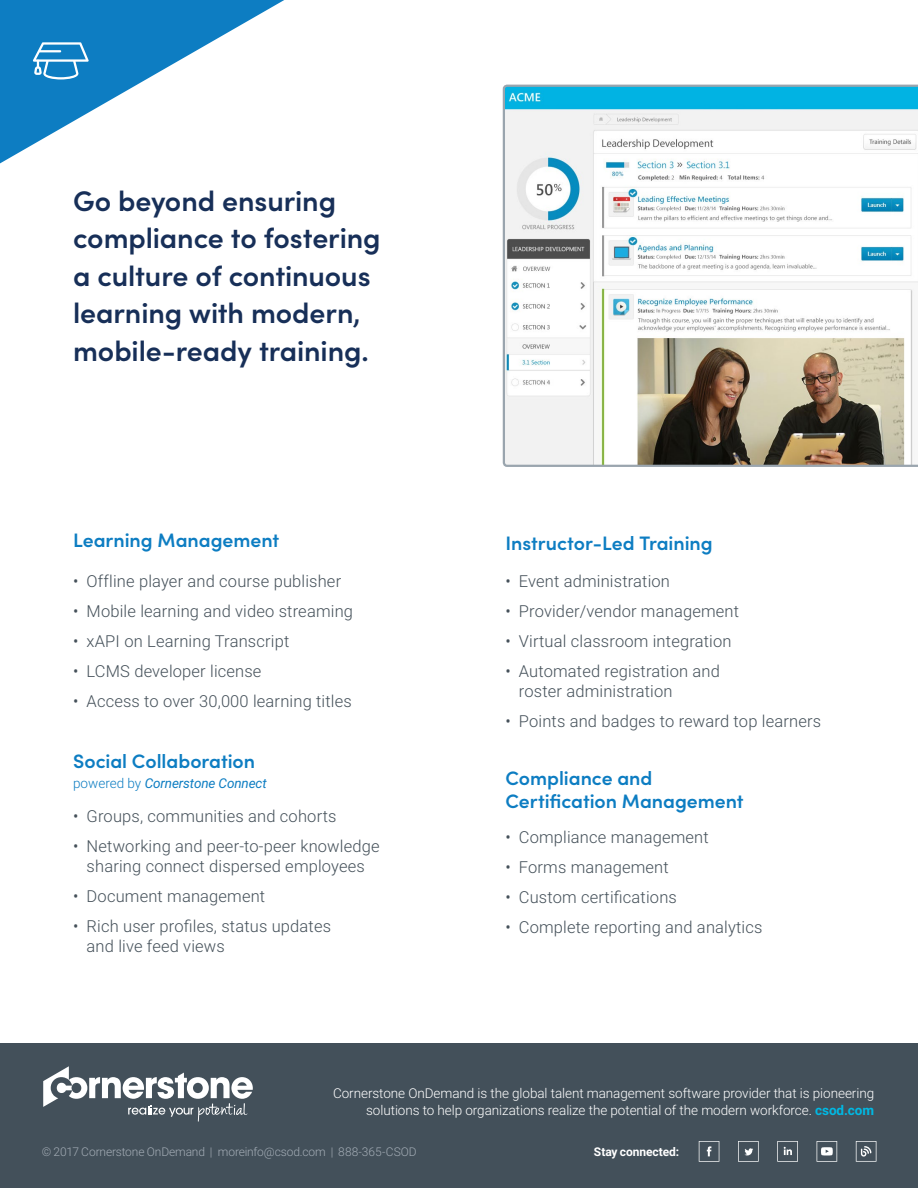
<style>
.page{position:relative;width:918px;height:1188px;background:#fff}
.page>*{position:absolute;margin:0;border:0;box-sizing:border-box;transform-origin:0 0}
.CALLOUT_BACK_TOP_LEF{font:600 28.5px/37.5px "Sofia Pro";letter-spacing:-.005em;color:#172f58}
.ICONS_SUBHEAD{font:600 19.5px/23.4px "Sofia Pro";color:#0d7dc2}
.t1{font:300 16.5px/19.8px "Roboto";letter-spacing:.01em;color:#445059}
.t2{font:300 13.5px/16.5px "Roboto";letter-spacing:-.005em;color:#fff;text-align:right}
.Body_copy{font:italic 13.5px "Roboto";letter-spacing:-.01em;color:#0d7dc2}
.FOOTER_COPYRIGHT{font:300 12px "Roboto";letter-spacing:-.01em;color:#a3acb5}
.STAY_CONNECTED{font:700 12px "Roboto";letter-spacing:-.005em;color:#fff}
.s1{font-weight:300;font-style:normal}
.s2{font-weight:700;color:#00b9e4}
</style>
<div class="page">
<svg style="left:0;top:0;width:284px;height:163px"></svg>
<svg style="left:33px;top:42px;width:56px;height:38px;background:#489dd1"></svg>
<svg style="left:503px;top:85px;width:415px;height:382px"></svg>
<div style="left:0;top:1043px;width:918px;height:145px;background:#43505a"></div>
<svg style="left:43px;top:1066px;width:210px;height:56px"></svg>
<svg style="left:777px;top:1141px;width:21px;height:21px"></svg>
<svg style="left:817px;top:1141px;width:20px;height:21px"></svg>
<svg style="left:699px;top:1141px;width:20px;height:21px"></svg>
<svg style="left:738px;top:1141px;width:21px;height:21px"></svg>
<svg style="left:856px;top:1141px;width:20px;height:21px"></svg>
<p class="CALLOUT_BACK_TOP_LEF" style="left:73px;top:180px;width:309px">Go beyond ensuring compliance to fostering a culture of continuous learning with modern, mobile-ready training.</p>
<p class="ICONS_SUBHEAD" style="left:73px;top:527px;width:208px">Learning Management</p>
<p class="ICONS_SUBHEAD" style="left:505px;top:530px;width:209px">Instructor-Led Training</p>
<p class="t1" style="left:73px;top:570px;width:270px">• Offline player and course publisher</p>
<p class="t1" style="left:73px;top:600px;width:281px">• Mobile learning and video streaming</p>
<p class="t1" style="left:73px;top:630px;width:218px">• xAPI on Learning Transcript</p>
<p class="t1" style="left:73px;top:660px;width:190px">• LCMS developer license</p>
<p class="t1" style="left:73px;top:691px;width:280px">• Access to over 30,000 learning titles</p>
<p class="ICONS_SUBHEAD" style="left:73px;top:748px;width:184px">Social Collaboration</p>
<p class="Body_copy" style="left:73px;top:774px;width:195px"><span class="s1">powered by</span> Cornerstone Connect</p>
<p class="t1" style="left:73px;top:806px;width:265px">• Groups, communities and cohorts</p>
<p class="t1" style="left:73px;top:836px;width:308px;text-align:center">• Networking and peer-to-peer knowledge sharing connect dispersed employees</p>
<p class="t1" style="left:73px;top:886px;width:194px">• Document management</p>
<p class="t1" style="left:87px;top:916px;width:246px;text-indent:-14px">• Rich user profiles, status updates and live feed views</p>
<p class="t1" style="left:505px;top:570px;width:166px">• Event administration</p>
<p class="t1" style="left:505px;top:600px;width:235px">• Provider/vendor management</p>
<p class="t1" style="left:505px;top:630px;width:228px">• Virtual classroom integration</p>
<p class="t1" style="left:519px;top:660px;width:203px;text-indent:-14px">• Automated registration and roster administration</p>
<p class="t1" style="left:505px;top:710px;width:317px">• Points and badges to reward top learners</p>
<p class="ICONS_SUBHEAD" style="left:505px;top:765px;width:240px">Compliance and<br>Certification Management</p>
<p class="t1" style="left:505px;top:827px;width:205px">• Compliance management</p>
<p class="t1" style="left:505px;top:857px;width:165px">• Forms management</p>
<p class="t1" style="left:505px;top:887px;width:173px">• Custom certifications</p>
<p class="t1" style="left:505px;top:917px;width:259px">• Complete reporting and analytics</p>
<p class="t2" style="left:333px;top:1085px;width:543px">Cornerstone OnDemand is the global talent management software provider that is pioneering solutions to help organizations realize the potential of the modern workforce. <span class="s2">csod.com</span></p>
<p class="STAY_CONNECTED" style="left:594px;top:1143px;width:87px">Stay connected:</p>
<p class="FOOTER_COPYRIGHT" style="left:42px;top:1143px;width:376px">© 2017 Cornerstone OnDemand | moreinfo@csod.com | 888-365-CSOD</p>
</div>
